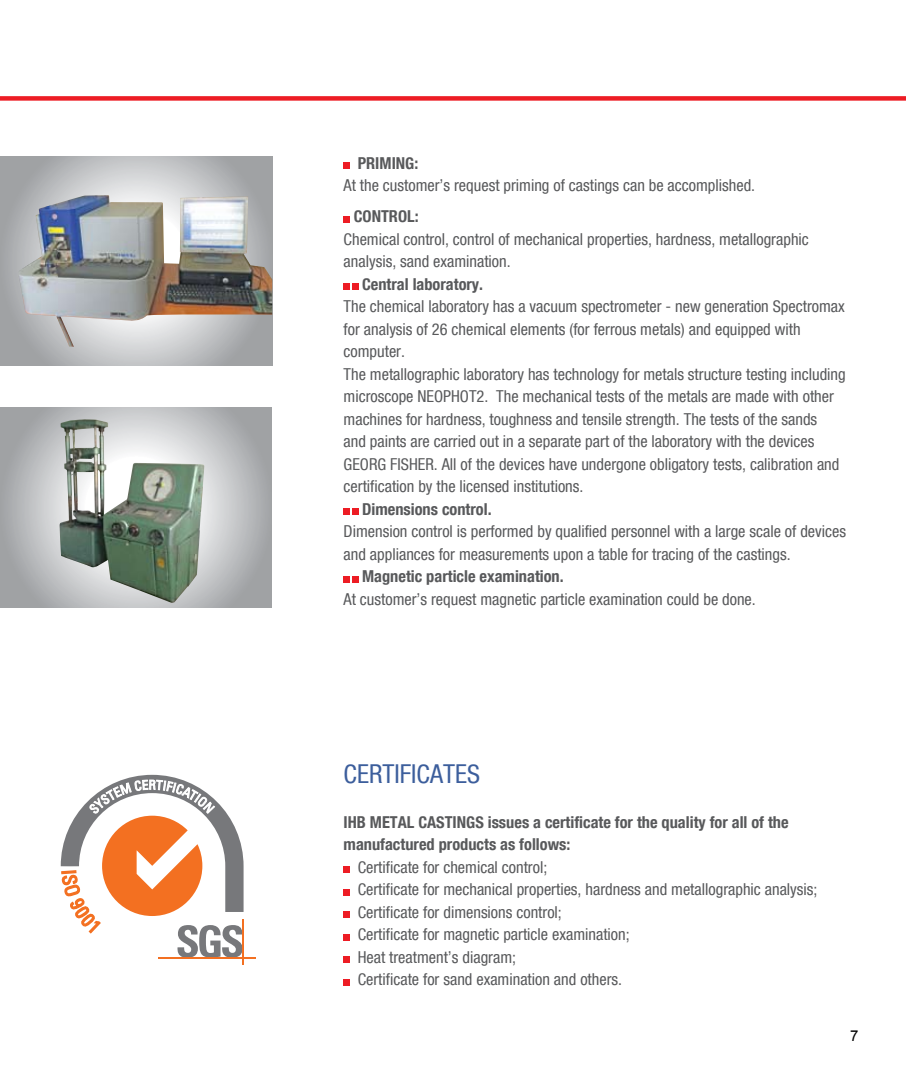
<style>
.page{position:relative;width:906px;height:1089px;background:#fff}
.page>*{position:absolute;margin:0;border:0;box-sizing:border-box;transform-origin:0 0}
.t1{font:28.5px "Helv Cyr Condensed";color:#3c5e9c}
.t2{font:18px/22.5px "Helv Cyr Condensed";color:#58595b}
.t3{font:700 18px/22.5px "Helv Cyr Condensed";color:#58595b}
.t4{font:15px "Arial";color:#000}
</style>
<div class="page">
<div style="left:343px;top:162px;width:7px;height:7px;background:#ed1c24"></div>
<div style="left:343px;top:216px;width:7px;height:6px;background:#ed1c24"></div>
<div style="left:343px;top:283px;width:7px;height:7px;background:#ed1c24"></div>
<div style="left:352px;top:283px;width:6px;height:7px;background:#ed1c24"></div>
<div style="left:343px;top:508px;width:7px;height:7px;background:#ed1c24"></div>
<div style="left:352px;top:508px;width:6px;height:7px;background:#ed1c24"></div>
<div style="left:343px;top:576px;width:7px;height:6px;background:#ed1c24"></div>
<svg style="left:352px;top:576px;width:6px;height:6px"></svg>
<div style="left:343px;top:866px;width:7px;height:6px;background:#ed1c24"></div>
<div style="left:343px;top:889px;width:7px;height:6px;background:#ed1c24"></div>
<div style="left:343px;top:911px;width:7px;height:6px;background:#ed1c24"></div>
<div style="left:343px;top:934px;width:7px;height:6px;background:#ed1c24"></div>
<div style="left:343px;top:956px;width:7px;height:6px;background:#ed1c24"></div>
<div style="left:343px;top:979px;width:7px;height:6px;background:#ed1c24"></div>
<div style="left:0;top:96px;width:906px;height:5px;background:#ed1c24"></div>
<svg style="left:0;top:157px;width:272px;height:208px"></svg>
<img style="left:18px;top:195px;width:254px;height:152px">
<svg style="left:0;top:407px;width:272px;height:201px"></svg>
<img style="left:59px;top:419px;width:145px;height:184px">
<hr style="left:158px;top:957px;width:97px;height:1px;background:#f37021">
<hr style="left:242px;top:919px;width:1px;height:45px;background:#f37021">
<svg style="left:60px;top:774px;width:183px;height:183px"></svg>
<p class="t3" style="left:358px;top:151px;width:62px">PRIMING:</p>
<p class="t2" style="left:343px;top:174px;width:413px">At the customer’s request priming of castings can be accomplished.</p>
<p class="t3" style="left:354px;top:205px;width:66px">CONTROL:</p>
<p class="t2" style="left:343px;top:227px;width:467px">Chemical control, control of mechanical properties, hardness, metallographic analysis, sand examination.</p>
<p class="t3" style="left:362px;top:272px;width:123px">Central laboratory.</p>
<p class="t2" style="left:343px;top:295px;width:504px">The chemical laboratory has a vacuum spectrometer - new generation Spectromax for analysis of 26 chemical elements (for ferrous metals) and equipped with computer.<br>The metallographic laboratory has technology for metals structure testing including microscope NEOPHOT2. The mechanical tests of the metals are made with other machines for hardness, toughness and tensile strength. The tests of the sands<br>and paints are carried out in a separate part of the laboratory with the devices GEORG FISHER. All of the devices have undergone obligatory tests, calibration and certification by the licensed institutions.</p>
<p class="t3" style="left:362px;top:497px;width:131px">Dimensions control.</p>
<p class="t2" style="left:343px;top:520px;width:504px">Dimension control is performed by qualified personnel with a large scale of devices and appliances for measurements upon a table for tracing of the castings.</p>
<p class="t3" style="left:362px;top:565px;width:203px">Magnetic particle examination.</p>
<p class="t2" style="left:343px;top:587px;width:414px">At customer’s request magnetic particle examination could be done.</p>
<h1 class="t1" style="left:343px;top:759px;width:138px">CERTI FICATES</h1>
<p class="t3" style="left:343px;top:810px;width:446px">IHB METAL CASTINGS issues a certificate for the quality for all of the manufactured products as follows:</p>
<p class="t2" style="left:358px;top:855px;width:461px">Certificate for chemical control;<br>Certificate for mechanical properties, hardness and metallographic analysis; Certificate for dimensions control;<br>Certificate for magnetic particle examination;<br>Heat treatment’s diagram;<br>Certificate for sand examination and others.</p>
<p class="t4" style="left:850px;top:1025px;width:10px">7</p>
</div>
